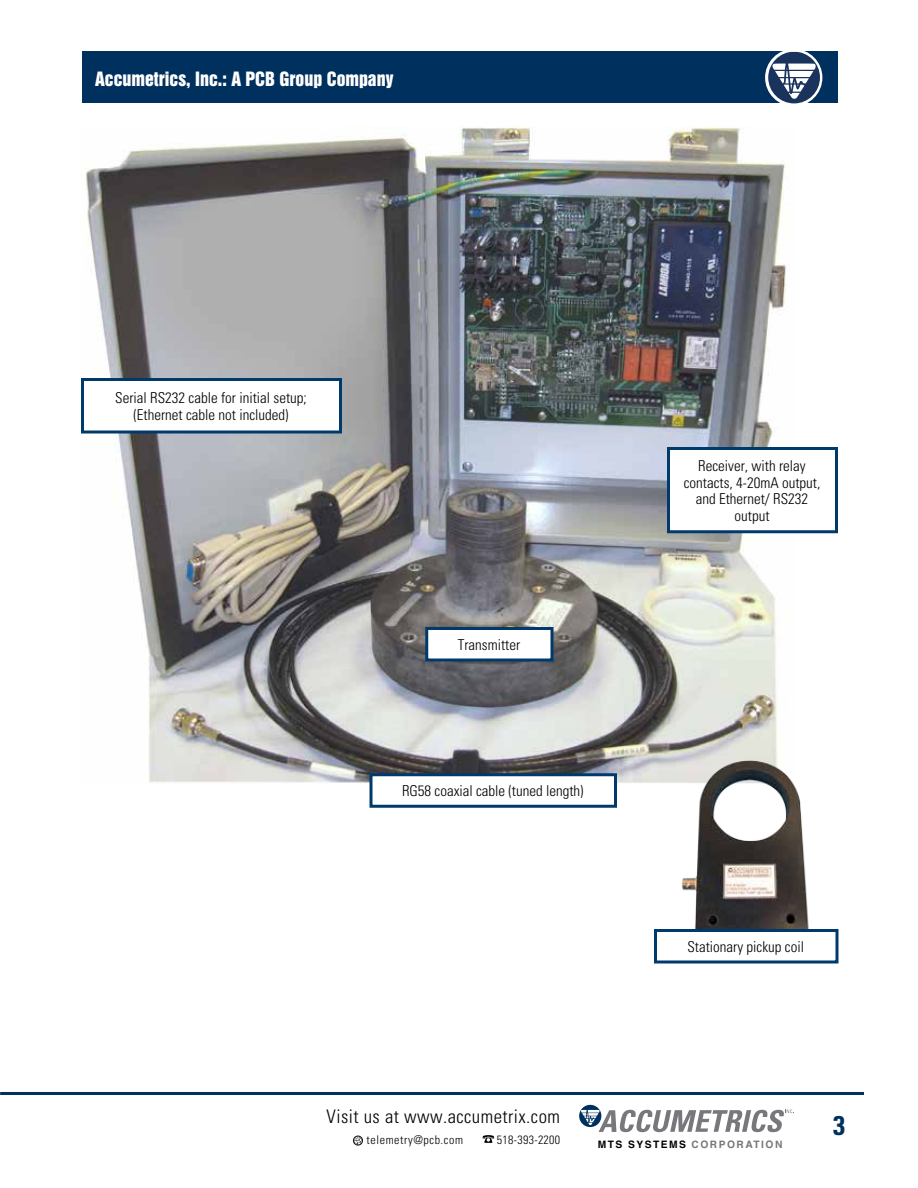
<style>
.page{position:relative;width:918px;height:1188px;background:#fff}
.page>*{position:absolute;margin:0;border:0;box-sizing:border-box;transform-origin:0 0}
.t1{font:700 condensed 27px "Univers";color:#00305e}
.t2{font:300 condensed 18.75px "Univers";letter-spacing:.025em;color:#000}
.t3{font:18px "Swiss 921 BT Regular A";color:#fff}
.t4{font:300 condensed 15px/16.5px "Univers";color:#000;text-align:center}
.t5{font:300 condensed 12px "Univers";letter-spacing:.05em;color:#000}
.t6{font:300 condensed 12px "Univers";letter-spacing:.025em;color:#000}
.t7{font:700 10.2px "Helvetica";letter-spacing:.145em;color:#77787b}
.s1{color:#000}
</style>
<div class="page">
<div style="left:82px;top:51px;width:756px;height:52px;background:#00305e"></div>
<div style="left:765px;top:49px;width:57px;height:57px;background:#fff;border-radius:50%"></div>
<hr style="left:0;top:1092px;width:864px;height:3px;background:#00305e">
<svg style="left:353px;top:1136px;width:10px;height:9px"></svg>
<svg style="left:482px;top:1135px;width:12px;height:8px"></svg>
<svg style="left:768px;top:52px;width:53px;height:52px"></svg>
<img style="left:81px;top:127px;width:713px;height:658px">
<div style="left:82px;top:380px;width:258px;height:52px;background:#fff"></div>
<div style="left:81px;top:378px;width:261px;height:56px;border:3px solid #003a6d"></div>
<div style="left:669px;top:448px;width:167px;height:84px;background:#fff"></div>
<div style="left:667px;top:447px;width:171px;height:86px;border:3px solid #003a6d"></div>
<div style="left:427px;top:628px;width:125px;height:32px;background:#fff"></div>
<div style="left:425px;top:627px;width:129px;height:35px;border:3px solid #003a6d"></div>
<div style="left:371px;top:775px;width:244px;height:31px;background:#fff"></div>
<div style="left:370px;top:773px;width:247px;height:35px;border:3px solid #003a6d"></div>
<img style="left:658px;top:720px;width:181px;height:244px">
<div style="left:656px;top:930px;width:181px;height:32px;background:#fff"></div>
<div style="left:654px;top:929px;width:184px;height:34px;border:3px solid #003a6d"></div>
<svg style="left:579px;top:1105px;width:215px;height:27px"></svg>
<p class="t3" style="left:95px;top:67px;width:300px">Accumetrics, Inc.: A PCB Group Company</p>
<p class="t4" style="left:115px;top:390px;width:193px">Serial RS232 cable for initial setup; (Ethernet cable not included)</p>
<p class="t4" style="left:458px;top:637px;width:64px">Transmitter</p>
<p class="t4" style="left:402px;top:783px;width:183px">RG58 coaxial cable (tuned length)</p>
<p class="t4" style="left:684px;top:458px;width:138px">Receiver, with relay contacts, 4-20mA output, and Ethernet/ RS232 output</p>
<p class="t4" style="left:687px;top:939px;width:118px">Stationary pickup coil</p>
<p class="t2" style="left:327px;top:1105px;width:235px">Visit us at www.accumetrix.com</p>
<p class="t5" style="left:367px;top:1133px;width:98px">telemetry@pcb.com</p>
<p class="t6" style="left:497px;top:1133px;width:65px">518-393-2200</p>
<p class="t7" style="left:598px;top:1136px;width:186px"><span class="s1">MTS SYSTEMS</span> CORPORATION</p>
<h1 class="t1" style="left:833px;top:1109px;width:13px">3</h1>
</div>
